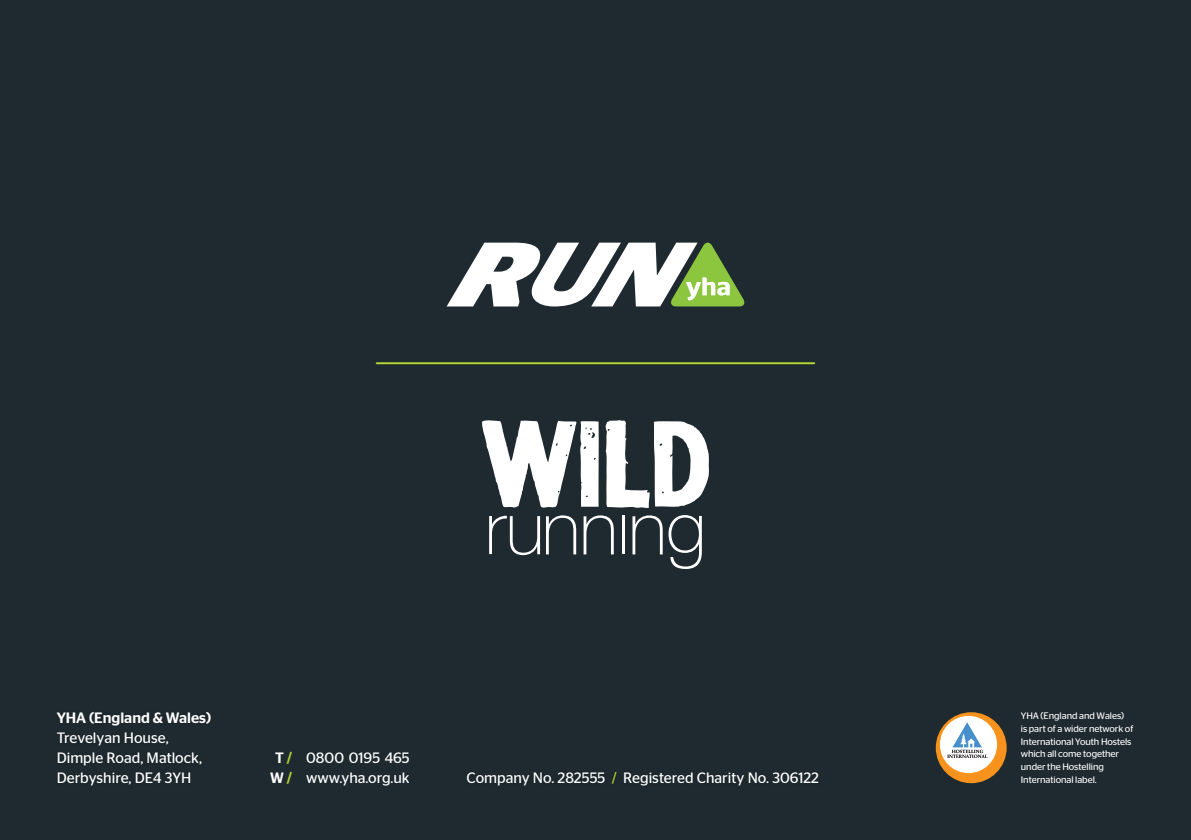
<style>
.page{position:relative;width:1191px;height:840px;background:#fff}
.page>*{position:absolute;margin:0;border:0;box-sizing:border-box;transform-origin:0 0}
.t1{font:15px/20px "Stag Sans";color:#fff}
.t2{font:500 15px/20px "Stag Sans";color:#fff;text-align:center}
.t3{font:9.6px/12.8px "Stag Sans Round";letter-spacing:-.005em;color:#fff}
.s1{color:#b3d234}
</style>
<div class="page">
<div style="left:0;top:0;width:1191px;height:839px;background:#1f2a30"></div>
<svg style="left:935px;top:711px;width:71px;height:71px"></svg>
<div style="left:940px;top:715px;width:57px;height:57px;background:#fff;border-radius:50%"></div>
<svg style="left:947px;top:721px;width:40px;height:36px"></svg>
<svg style="left:447px;top:242px;width:298px;height:64px"></svg>
<svg style="left:482px;top:420px;width:117px;height:88px"></svg>
<svg style="left:605px;top:420px;width:104px;height:88px"></svg>
<svg style="left:489px;top:515px;width:51px;height:40px"></svg>
<svg style="left:546px;top:515px;width:30px;height:39px"></svg>
<svg style="left:583px;top:515px;width:31px;height:39px"></svg>
<hr style="left:622px;top:515px;width:2px;height:38px;background:#fff">
<svg style="left:632px;top:515px;width:30px;height:39px"></svg>
<svg style="left:668px;top:515px;width:34px;height:54px"></svg>
<hr style="left:377px;top:362px;width:437px;height:2px;background:#b3d234">
<h1 class="t2" style="left:57px;top:707px;width:156px">YHA (England &amp; Wales)</h1>
<h1 class="t1" style="left:57px;top:727px;width:147px">Trevelyan House,<br>Dimple Road, Matlock,<br>Derbyshire, DE4 3YH</h1>
<h1 class="t2" style="left:270px;top:747px;width:23px">T <span class="s1">/<br></span>W <span class="s1">/</span></h1>
<h1 class="t1" style="left:306px;top:747px;width:105px">0800 0195 465 www.yha.org.uk</h1>
<h1 class="t1" style="left:466px;top:767px;width:354px">Company No. 282555 <span class="s1">/</span> Registered Charity No. 306122</h1>
<p class="t3" style="left:1020px;top:708px;width:114px">YHA (England and Wales)<br>is part of a wider network of<br>International Youth Hostels which all come together under the Hostelling<br>International label.</p>
</div>
